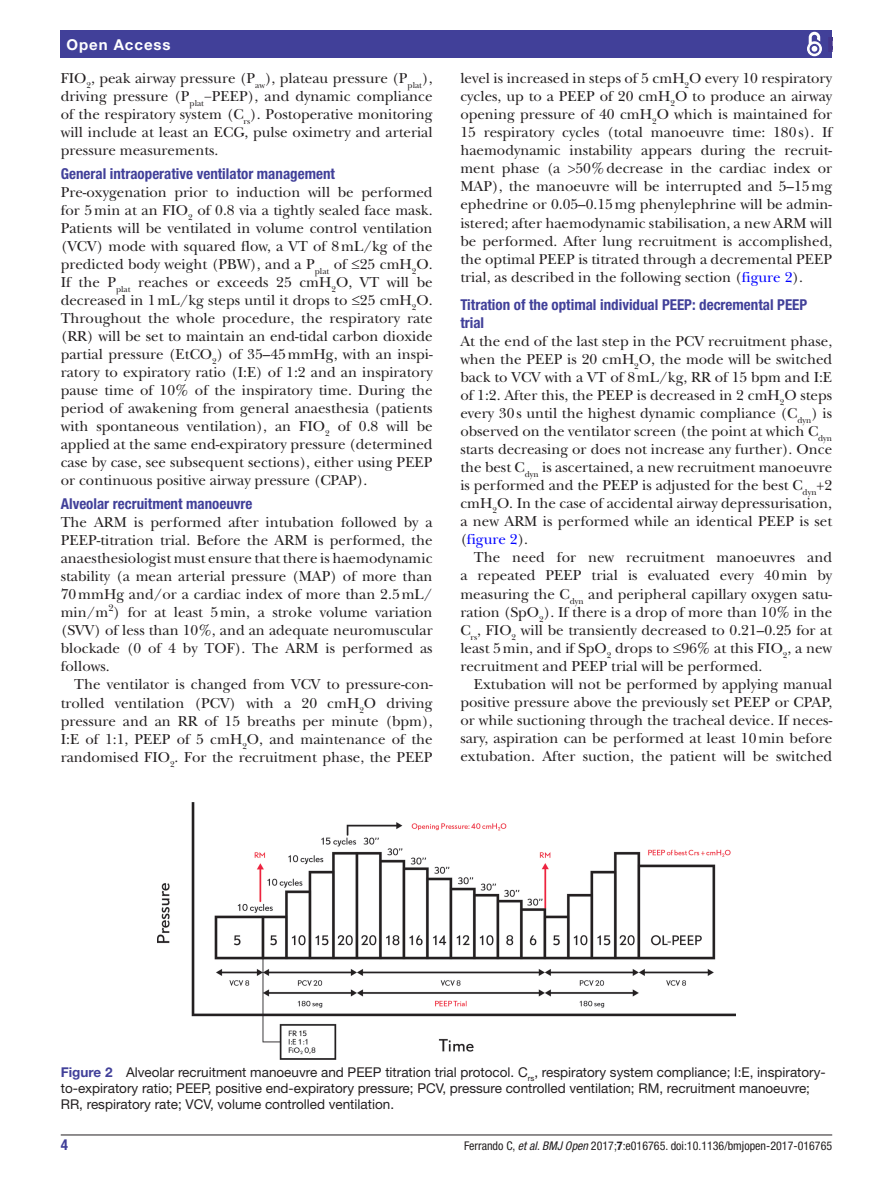
<style>
.page{position:relative;width:893px;height:1191px;background:#fff}
.page>*{position:absolute;margin:0;border:0;box-sizing:border-box;transform-origin:0 0}
.t1{font:15px/18px "New Baskerville";color:#231f20;text-align:justify}
.t2{font:700 condensed 15px/18px "Helvetica Neue LT Std";color:#414099}
.t3{font:700 15px "Helvetica Neue LT Std";letter-spacing:.065em;color:#fff}
.t4{font:13.5px/16.2px "Helvetica Neue LT Std";color:#231f20}
.t5{font:condensed 12px "Helvetica Neue LT Std";color:#231f20}
.t6{font:9.9px "New Baskerville";color:#231f20}
.s1{color:#00f}
.s2{font-weight:700;color:#414099}
.s3{font-style:italic}
.s4{font-weight:700}
</style>
<div class="page">
<hr style="left:61px;top:1134px;width:771px;height:1px;background:#231f20">
<div style="left:61px;top:31px;width:771px;height:27px;background:#414099"></div>
<svg style="left:807px;top:31px;width:25px;height:26px"></svg>
<img style="left:157px;top:802px;width:579px;height:257px">
<p class="t3" style="left:66px;top:35px;width:106px">Open Access</p>
<p class="t1" style="left:61px;top:69px;width:373px">FIO<sub>2</sub>, peak airway pressure (P<sub>aw</sub>), plateau pressure (P<sub>plat</sub>), driving pressure (P<sub>plat</sub>−PEEP), and dynamic compliance of the respiratory system (C<sub>rs</sub>). Postoperative monitoring will include at least an ECG, pulse oximetry and arterial pressure measurements.</p>
<p class="t2" style="left:61px;top:165px;width:276px">General intraoperative ventilator management</p>
<p class="t1" style="left:61px;top:183px;width:373px">Pre-oxygenation prior to induction will be performed for 5min at an FIO<sub>2</sub> of 0.8 via a tightly sealed face mask.<br>Patients will be ventilated in volume control ventilation (VCV) mode with squared flow, a VT of 8mL/kg of the predicted body weight (PBW), and a P<sub>plat</sub> of ≤25 cmH<sub>2</sub>O.<br>If the P<sub>plat</sub> reaches or exceeds 25 cmH<sub>2</sub>O, VT will be decreased in 1mL/kg steps until it drops to ≤25 cmH<sub>2</sub>O.<br>Throughout the whole procedure, the respiratory rate (RR) will be set to maintain an end-tidal carbon dioxide partial pressure (EtCO<sub>2</sub>) of 35–45mmHg, with an inspi&shy;ratory to expiratory ratio (I:E) of 1:2 and an inspiratory pause time of 10% of the inspiratory time. During the period of awakening from general anaesthesia (patients with spontaneous ventilation), an FIO<sub>2</sub> of 0.8 will be applied at the same end-expiratory pressure (determined case by case, see subsequent sections), either using PEEP or continuous positive airway pressure (CPAP).</p>
<p class="t2" style="left:61px;top:495px;width:193px">Alveolar recruitment manoeuvre</p>
<p class="t1" style="left:61px;top:513px;width:373px">The ARM is performed after intubation followed by a PEEP-titration trial. Before the ARM is performed, the anaesthesiologist must ensure that there is haemodynamic stability (a mean arterial pressure (MAP) of more than 70mmHg and/or a cardiac index of more than 2.5mL/ min/m ) for at least 5min, a stroke volume variation</p>
<p class="t6" style="left:108px;top:602px;width:7px">2</p>
<p class="t1" style="left:61px;top:621px;width:373px">(SVV) of less than 10%, and an adequate neuromuscular blockade (0 of 4 by TOF). The ARM is performed as follows.</p>
<p class="t1" style="left:61px;top:675px;width:373px;text-indent:14px">The ventilator is changed from VCV to pressure-con&shy;trolled ventilation (PCV) with a 20 cmH<sub>2</sub>O driving pressure and an RR of 15 breaths per minute (bpm), I:E of 1:1, PEEP of 5 cmH<sub>2</sub>O, and maintenance of the randomised FIO<sub>2</sub>. For the recruitment phase, the PEEP</p>
<p class="t1" style="left:460px;top:69px;width:373px">level is increased in steps of 5 cmH<sub>2</sub>O every 10 respiratory cycles, up to a PEEP of 20 cmH<sub>2</sub>O to produce an airway opening pressure of 40 cmH<sub>2</sub>O which is maintained for 15 respiratory cycles (total manoeuvre time: 180s). If haemodynamic instability appears during the recruit&shy;ment phase (a &gt;50%decrease in the cardiac index or MAP), the manoeuvre will be interrupted and 5–15mg ephedrine or 0.05–0.15mg phenylephrine will be admin&shy;istered; after haemodynamic stabilisation, a new ARM will be performed. After lung recruitment is accomplished, the optimal PEEP is titrated through a decremental PEEP trial, as described in the following section (<span class="s1">figure 2</span>).</p>
<p class="t2" style="left:460px;top:295px;width:348px">Titration of the optimal individual PEEP: decremental PEEP trial</p>
<p class="t1" style="left:460px;top:332px;width:373px">At the end of the last step in the PCV recruitment phase, when the PEEP is 20 cmH<sub>2</sub>O, the mode will be switched back to VCV with a VT of 8mL/kg, RR of 15 bpm and I:E of 1:2. After this, the PEEP is decreased in 2 cmH<sub>2</sub>O steps every 30s until the highest dynamic compliance (C<sub>dyn</sub>) is observed on the ventilator screen (the point at which C<sub>dyn </sub>starts decreasing or does not increase any further). Once the best C<sub>dyn</sub> is ascertained, a new recruitment manoeuvre is performed and the PEEP is adjusted for the best C<sub>dyn</sub>+2 cmH<sub>2</sub>O. In the case of accidental airway depressurisation, a new ARM is performed while an identical PEEP is set (<span class="s1">figure 2</span>).</p>
<p class="t1" style="left:460px;top:548px;width:373px;text-indent:14px">The need for new recruitment manoeuvres and a repeated PEEP trial is evaluated every 40min by measuring the C<sub>dyn</sub> and peripheral capillary oxygen satu&shy;ration (SpO<sub>2</sub>). If there is a drop of more than 10% in the C<sub>rs</sub>, FIO<sub>2</sub> will be transiently decreased to 0.21–0.25 for at least 5min, and if SpO<sub>2</sub> drops to ≤96% at this FIO<sub>2</sub>, a new recruitment and PEEP trial will be performed.</p>
<p class="t1" style="left:460px;top:675px;width:373px;text-indent:14px">Extubation will not be performed by applying manual positive pressure above the previously set PEEP or CPAP, or while suctioning through the tracheal device. If neces&shy;sary, aspiration can be performed at least 10min before extubation. After suction, the patient will be switched</p>
<p class="t4" style="left:61px;top:1063px;width:766px"><span class="s2">Figure 2</span> Alveolar recruitment manoeuvre and PEEP titration trial protocol. C<sub>rs</sub>, respiratory system compliance; I:E, inspiratory&shy;to-expiratory ratio; PEEP, positive end-expiratory pressure; PCV, pressure controlled ventilation; RM, recruitment manoeuvre;<br>RR, respiratory rate; VCV, volume controlled ventilation.</p>
<p class="t2" style="left:61px;top:1135px;width:9px">4</p>
<p class="t5" style="left:464px;top:1138px;width:369px">Ferrando C, <span class="s3">et al</span>. <span class="s3">BMJ Open</span> 2017;<span class="s4">7</span>:e016765. doi:10.1136/bmjopen-2017-016765</p>
</div>
